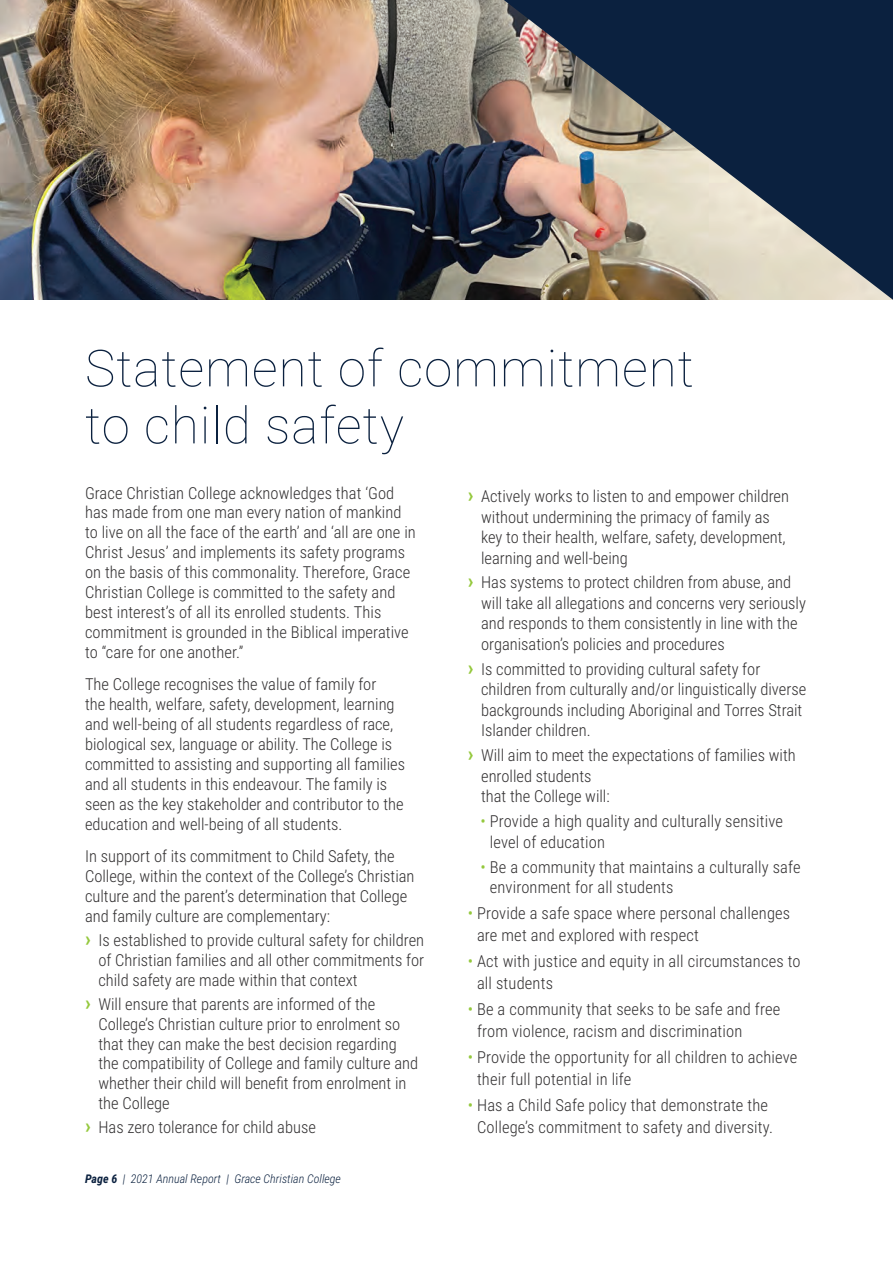
<style>
.page{position:relative;width:893px;height:1263px;background:#fff}
.page>*{position:absolute;margin:0;border:0;box-sizing:border-box;transform-origin:0 0}
.t1{font:100 51px/57px "Roboto";letter-spacing:.02em;color:#0b213f}
.t2{font:300 16.5px/20px "Roboto Condensed";color:#312f30}
.t3{font:italic 300 12px "Roboto Condensed";color:#0b213f}
.s1{font-weight:700;font-size:21px;color:#94c83c}
.s2{font-weight:700}
.s3{color:#94c83c}
</style>
<div class="page">
<img style="left:0;top:0;width:504px;height:300px">
<img style="left:504px;top:0;width:389px;height:300px">
<h1 class="t1" style="left:85px;top:338px;width:610px">Statement of commitment to child safety</h1>
<p class="t2" style="left:85px;top:482px;width:332px">Grace Christian College acknowledges that ‘God has made from one man every nation of mankind to live on all the face of the earth’ and ‘all are one in Christ Jesus’ and implements its safety programs on the basis of this commonality. Therefore, Grace Christian College is committed to the safety and best interest’s of all its enrolled students. This commitment is grounded in the Biblical imperative to “care for one another.”</p>
<p class="t2" style="left:85px;top:674px;width:322px">The College recognises the value of family for<br>the health, welfare, safety, development, learning and well-being of all students regardless of race, biological sex, language or ability. The College is committed to assisting and supporting all families and all students in this endeavour. The family is seen as the key stakeholder and contributor to the education and well-being of all students.</p>
<p class="t2" style="left:85px;top:846px;width:331px">In support of its commitment to Child Safety, the College, within the context of the College’s Christian culture and the parent’s determination that College and family culture are complementary:</p>
<p class="t2" style="left:98px;top:929px;width:327px;text-align:justify;text-indent:-13px"><span class="s1">›</span> Is established to provide cultural safety for children of Christian families and all other commitments for child safety are made within that context</p>
<p class="t2" style="left:98px;top:993px;width:321px;text-indent:-13px"><span class="s1">›</span> Will ensure that parents are informed of the College’s Christian culture prior to enrolment so that they can make the best decision regarding the compatibility of College and family culture and whether their child will benefit from enrolment in the College</p>
<p class="t2" style="left:85px;top:1117px;width:232px"><span class="s1">›</span> Has zero tolerance for child abuse</p>
<p class="t3" style="left:85px;top:1170px;width:257px"><span class="s2">Page 6</span> | 2021 Annual Report | Grace Christian College</p>
<p class="t2" style="left:481px;top:485px;width:309px;line-height:20.5px;text-indent:-13px"><span class="s1">›</span> Actively works to listen to and empower children without undermining the primacy of family as key to their health, welfare, safety, development, learning and well-being</p>
<p class="t2" style="left:481px;top:572px;width:326px;line-height:20.5px;text-indent:-13px"><span class="s1">›</span> Has systems to protect children from abuse, and will take all allegations and concerns very seriously and responds to them consistently in line with the organisation’s policies and procedures</p>
<p class="t2" style="left:481px;top:658px;width:327px;line-height:20.5px;text-indent:-13px"><span class="s1">›</span> Is committed to providing cultural safety for children from culturally and/or linguistically diverse backgrounds including Aboriginal and Torres Strait Islander children.</p>
<p class="t2" style="left:481px;top:744px;width:316px;line-height:20.5px;text-indent:-13px"><span class="s1">›</span> Will aim to meet the expectations of families with enrolled students<br>that the College will:</p>
<p class="t2" style="left:490px;top:810px;width:295px;line-height:20.5px;text-indent:-9px"><span class="s3">•</span> Provide a high quality and culturally sensitive level of education</p>
<p class="t2" style="left:490px;top:856px;width:312px;line-height:20.5px;text-indent:-9px"><span class="s3">•</span> Be a community that maintains a culturally safe environment for all students</p>
<p class="t2" style="left:477px;top:902px;width:315px;line-height:21.9px;text-indent:-9px"><span class="s3">•</span> Provide a safe space where personal challenges are met and explored with respect</p>
<p class="t2" style="left:477px;top:950px;width:325px;line-height:21.9px;text-indent:-9px"><span class="s3">•</span> Act with justice and equity in all circumstances to all students</p>
<p class="t2" style="left:477px;top:998px;width:305px;line-height:21.9px;text-indent:-9px"><span class="s3">•</span> Be a community that seeks to be safe and free from violence, racism and discrimination</p>
<p class="t2" style="left:477px;top:1046px;width:322px;line-height:21.9px;text-indent:-9px"><span class="s3">•</span> Provide the opportunity for all children to achieve their full potential in life</p>
<p class="t2" style="left:468px;top:1094px;width:307px;line-height:21.9px;text-align:center"><span class="s3">•</span> Has a Child Safe policy that demonstrate the<br>College’s commitment to safety and diversity.</p>
</div>
